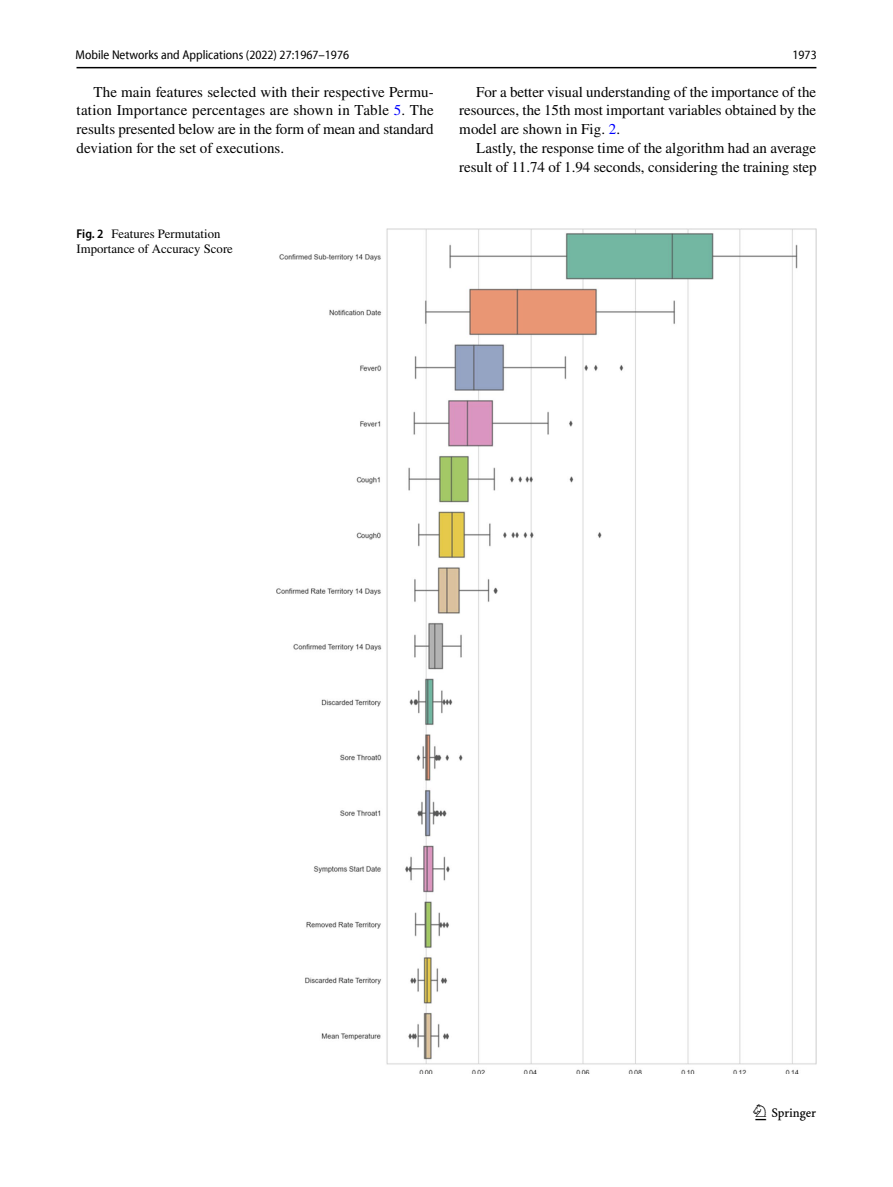
<style>
.page{position:relative;width:893px;height:1187px;background:#fff}
.page>*{position:absolute;margin:0;border:0;box-sizing:border-box;transform-origin:0 0}
.t1{font:22.5px "Springnew Regular 3";color:#000}
.t2{font:15px/18.8px "STIX";color:#000;text-align:justify}
.t3{font:semi-condensed 12.75px "Myriad Pro Unic";color:#000}
.t4{font:12.75px/15px "STIX";color:#000}
.s1{color:#00f}
.s2{font-family:"Myriad Pro";font-weight:600;font-stretch:semi-condensed}
</style>
<div class="page">
<hr style="left:77px;top:67px;width:739px;height:1px;background:#000">
<img style="left:276px;top:228px;width:540px;height:845px">
<p class="t3" style="left:76px;top:50px;width:275px">Mobile Networks and Applications (2022) 27:1967–1976</p>
<p class="t3" style="left:792px;top:50px;width:26px">1973</p>
<p class="t2" style="left:77px;top:83px;width:359px;text-indent:17px">The main features selected with their respective Permu&shy;tation Importance percentages are shown in Table <span class="s1">5</span>. The results presented below are in the form of mean and standard deviation for the set of executions.</p>
<p class="t2" style="left:459px;top:83px;width:358px;text-indent:17px">For a better visual understanding of the importance of the resources, the 15th most important variables obtained by the model are shown in Fig. <span class="s1">2</span>.</p>
<p class="t2" style="left:459px;top:139px;width:359px;text-align:right">Lastly, the response time of the algorithm had an average result of 11.74 of 1.94 seconds, considering the training step</p>
<p class="t4" style="left:77px;top:227px;width:158px"><span class="s2">Fig. 2</span> Features Permutation<br>Importance of Accuracy Score</p>
<h1 class="t1" style="left:755px;top:1104px;width:62px">1 3</h1>
</div>
